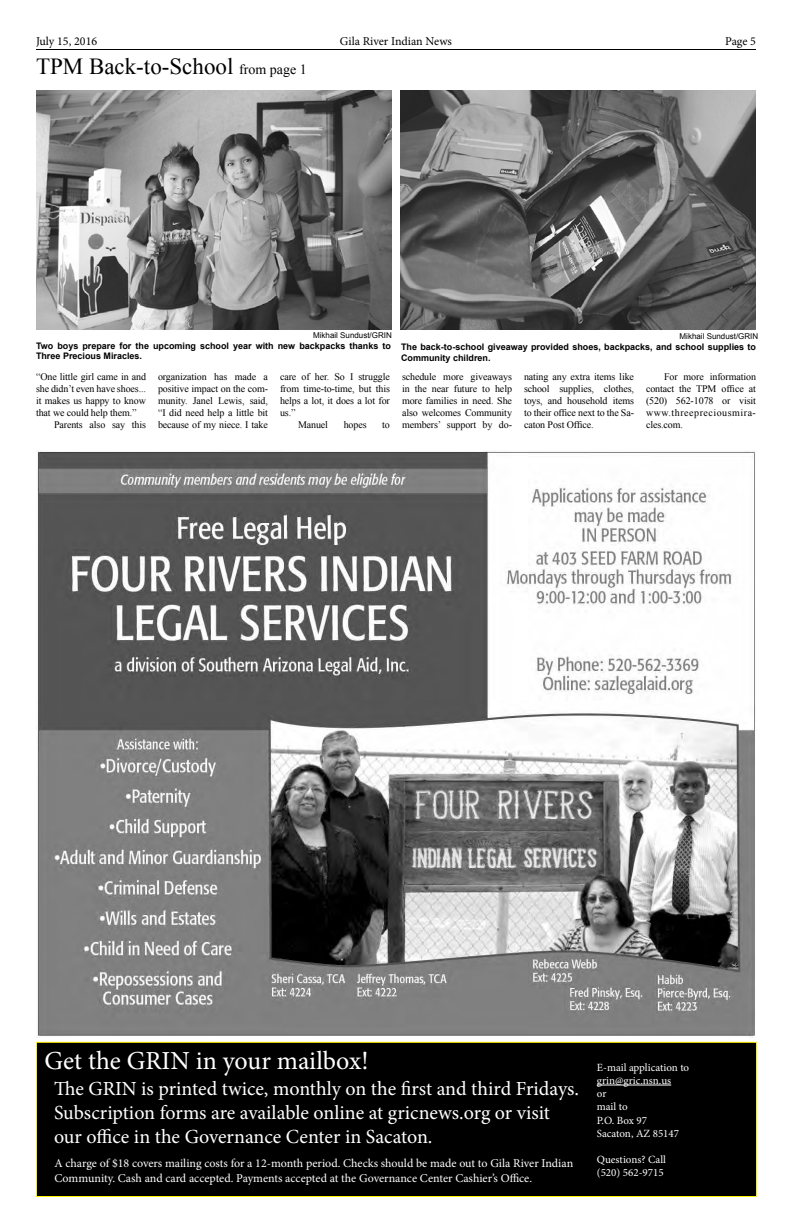
<style>
.page{position:relative;width:792px;height:1224px;background:#fff}
.page>*{position:absolute;margin:0;border:0;box-sizing:border-box;transform-origin:0 0}
.t1{font:26px "Minion Pro";color:#fff}
.t2{font:23px "Times New Roman";color:#000}
.t3{font:20px/24px "Minion Pro";color:#fff}
.t4{font:12px/14.4px "Minion Pro";color:#fff}
.t5{font:12px "Minion Pro";color:#000}
.t6{font:11px/13.2px "Minion Pro";color:#fff}
.t7{font:10px/12px "Times New Roman";letter-spacing:-.01em;color:#000;text-align:justify}
.t8{font:700 9px/10.8px "Arial";color:#000}
.t9{font:8px "Arial";color:#000}
.s1{font-size:14px}
</style>
<div class="page">
<hr style="left:36px;top:49px;width:720px;height:1px;background:#000">
<div style="left:36px;top:1042px;width:720px;height:154px;background:#000"></div>
<div style="left:36px;top:1042px;width:721px;height:155px;border:1px solid #fff200"></div>
<hr style="left:597px;top:1085px;width:74px;height:1px;background:#fff">
<img style="left:37px;top:451px;width:718px;height:587px">
<img style="left:400px;top:90px;width:356px;height:239px">
<img style="left:36px;top:90px;width:356px;height:239px">
<p class="t5" style="left:36px;top:33px;width:63px">July 15, 2016</p>
<p class="t5" style="left:340px;top:33px;width:114px">Gila River Indian News</p>
<p class="t5" style="left:725px;top:33px;width:32px">Page 5</p>
<h2 class="t2" style="left:36px;top:50px;width:272px">TPM Back-to-School <span class="s1">from page 1</span></h2>
<p class="t9" style="left:313px;top:330px;width:80px">Mikhail Sundust/GRIN</p>
<p class="t9" style="left:680px;top:331px;width:80px">Mikhail Sundust/GRIN</p>
<p class="t8" style="left:36px;top:340px;width:356px">Two boys prepare for the upcoming school year with new backpacks thanks to<br>Three Precious Miracles.</p>
<p class="t8" style="left:401px;top:342px;width:356px">The back-to-school giveaway provided shoes, backpacks, and school supplies to<br>Community children.</p>
<p class="t7" style="left:36px;top:370px;width:112px">“One little girl came in and</p>
<p class="t7" style="left:36px;top:382px;width:111px">she didn’t even have shoes...</p>
<p class="t7" style="left:36px;top:394px;width:111px">it makes us happy to know</p>
<p class="t7" style="left:36px;top:406px;width:102px">that we could help them.”</p>
<p class="t7" style="left:54px;top:418px;width:93px">Parents also say this</p>
<p class="t7" style="left:158px;top:370px;width:112px">organization has made a positive impact on the com&shy;munity. Janel Lewis, said, “I did need help a little bit because of my niece. I take</p>
<p class="t7" style="left:280px;top:370px;width:112px">care of her. So I struggle</p>
<p class="t7" style="left:280px;top:382px;width:112px">from time-to-time, but this</p>
<p class="t7" style="left:280px;top:394px;width:111px">helps a lot, it does a lot for</p>
<p class="t7" style="left:280px;top:406px;width:17px">us.”</p>
<p class="t7" style="left:298px;top:418px;width:32px">Manuel</p>
<p class="t7" style="left:344px;top:418px;width:24px">hopes</p>
<p class="t7" style="left:382px;top:418px;width:9px">to</p>
<p class="t7" style="left:402px;top:370px;width:112px">schedule more giveaways in the near future to help more families in need. She also welcomes Community members’ support by do-</p>
<p class="t7" style="left:524px;top:370px;width:112px">nating any extra items like school supplies, clothes, toys, and household items to their office next to the Sa&shy;caton Post Office.</p>
<p class="t7" style="left:646px;top:370px;width:112px;text-indent:18px">For more information contact the TPM office at (520) 562-1078 or visit www.threepreciousmira&shy;cles.com.</p>
<h1 class="t1" style="left:44px;top:1044px;width:326px">Get the GRIN in your mailbox!</h1>
<h3 class="t3" style="left:54px;top:1077px;width:527px">The GRIN is printed twice, monthly on the first and third Fridays.<br>Subscription forms are available online at gricnews.org or visit our office in the Governance Center in Sacaton.</h3>
<p class="t4" style="left:54px;top:1156px;width:520px">A charge of $18 covers mailing costs for a 12-month period. Checks should be made out to Gila River Indian<br>Community. Cash and card accepted. Payments accepted at the Governance Center Cashier’s Office.</p>
<p class="t6" style="left:597px;top:1061px;width:94px">E-mail application to grin@gric.nsn.us<br>or<br>mail to<br>P.O. Box 97<br>Sacaton, AZ 85147</p>
<p class="t6" style="left:597px;top:1153px;width:71px">Questions? Call (520) 562-9715</p>
</div>
